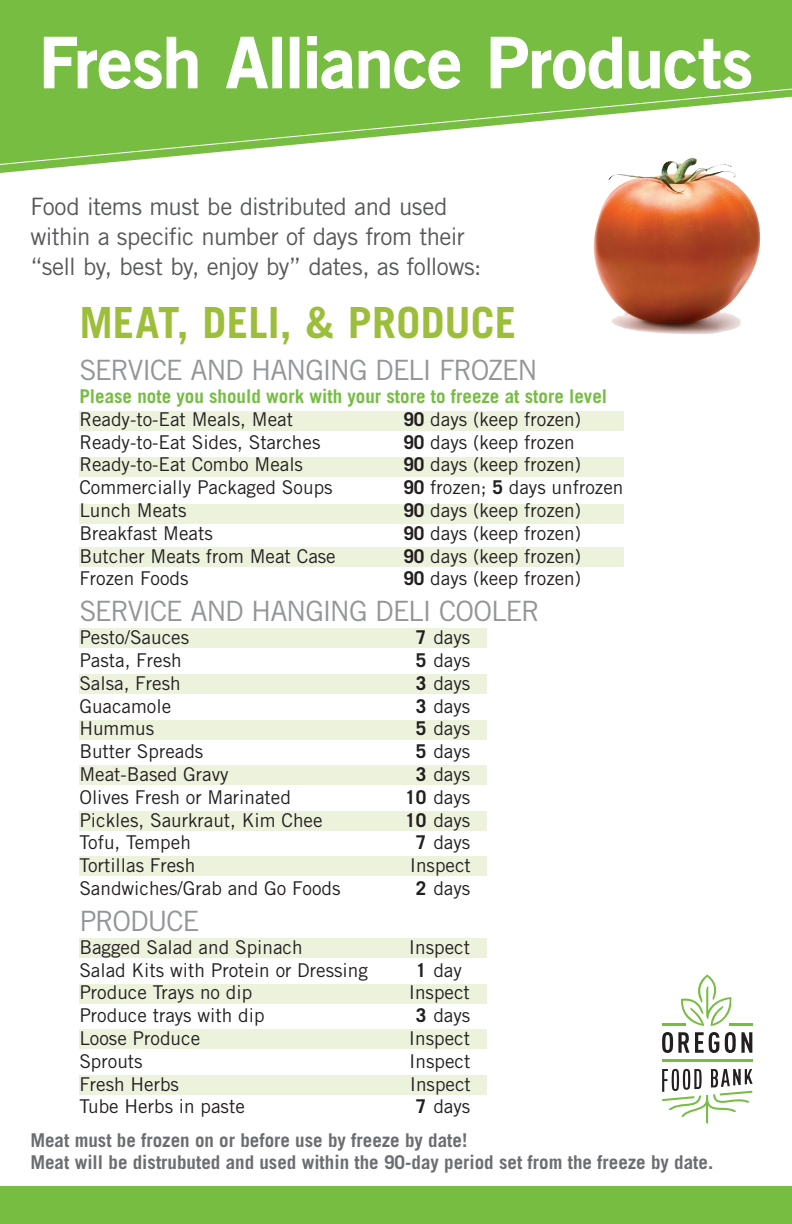
<style>
.page{position:relative;width:792px;height:1224px;background:#fff}
.page>*{position:absolute;margin:0;border:0;box-sizing:border-box;transform-origin:0 0}
.t1{font:70px "Trade Gothic LT Std Bd 2";letter-spacing:-.01em;color:#fff}
.t2{font:700 43px "Trade Gothic LT Std";letter-spacing:.005em;color:#9cbe3b}
.t3{font:28px "Trade Gothic LT Std";letter-spacing:-.05em;color:#939598}
.t4{font:24px/29.7px "Trade Gothic LT Std";letter-spacing:-.025em;color:#57585a}
.t5{font:19px "Trade Gothic LT Std";color:#231f20}
.t6{font:700 19px/33.2px "Trade Gothic LT Std";color:#6c6d70;text-align:right}
.t7{font:700 19px "Trade Gothic LT Std";color:#76bd42}
.s1{font-weight:700}
.s2{color:#231f20}
.s3{font-weight:400;color:#231f20}
</style>
<div class="page">
<div style="left:79px;top:628px;width:408px;height:20px;background:#edf2dd"></div>
<div style="left:79px;top:674px;width:408px;height:20px;background:#edf2dd"></div>
<div style="left:79px;top:720px;width:408px;height:20px;background:#edf2dd"></div>
<div style="left:79px;top:765px;width:408px;height:20px;background:#edf2dd"></div>
<div style="left:79px;top:811px;width:408px;height:20px;background:#edf2dd"></div>
<div style="left:79px;top:856px;width:408px;height:20px;background:#edf2dd"></div>
<div style="left:79px;top:938px;width:408px;height:20px;background:#edf2dd"></div>
<div style="left:79px;top:984px;width:408px;height:20px;background:#edf2dd"></div>
<div style="left:79px;top:1029px;width:408px;height:20px;background:#edf2dd"></div>
<div style="left:79px;top:1075px;width:408px;height:20px;background:#edf2dd"></div>
<div style="left:79px;top:411px;width:545px;height:20px;background:#edf2dd"></div>
<div style="left:79px;top:457px;width:545px;height:20px;background:#edf2dd"></div>
<div style="left:79px;top:504px;width:545px;height:20px;background:#edf2dd"></div>
<div style="left:79px;top:547px;width:545px;height:20px;background:#edf2dd"></div>
<img style="left:594px;top:185px;width:98px;height:128px">
<div style="left:0;top:0;width:792px;height:88px;background:#76bd42"></div>
<div style="left:42px;top:34px;width:715px;height:54px;background:#76bd42"></div>
<svg style="left:44px;top:37px;width:154px;height:51px;background:#84c456"></svg>
<svg style="left:226px;top:37px;width:42px;height:51px;background:#84c355"></svg>
<div style="left:273px;top:37px;width:9px;height:51px;border:1px solid #fff"></div>
<div style="left:290px;top:37px;width:9px;height:51px;border:1px solid #fff"></div>
<svg style="left:307px;top:36px;width:46px;height:52px;background:#87c55a"></svg>
<svg style="left:359px;top:50px;width:101px;height:38px;background:#88c55a"></svg>
<svg style="left:491px;top:37px;width:131px;height:51px;background:#84c355"></svg>
<svg style="left:629px;top:39px;width:122px;height:49px;background:#84c355"></svg>
<svg style="left:0;top:88px;width:792px;height:97px"></svg>
<div style="left:0;top:1187px;width:792px;height:37px;background:#76bd42"></div>
<hr style="left:662px;top:1023px;width:23px;height:2px;background:#77bd42">
<hr style="left:729px;top:1023px;width:23px;height:2px;background:#77bd42">
<svg style="left:680px;top:974px;width:53px;height:52px"></svg>
<hr style="left:662px;top:1060px;width:90px;height:2px;background:#77bd42">
<svg style="left:662px;top:1032px;width:27px;height:21px"></svg>
<svg style="left:695px;top:1032px;width:24px;height:21px"></svg>
<svg style="left:725px;top:1032px;width:27px;height:21px"></svg>
<svg style="left:662px;top:1069px;width:91px;height:55px"></svg>
<h1 class="t1" style="left:39px;top:19px;width:716px">Fresh Alliance Products</h1>
<p class="t4" style="left:30px;top:192px;width:453px">Food items must be distributed and used within a specific number of days from their “sell by, best by, enjoy by” dates, as follows:</p>
<h2 class="t2" style="left:79px;top:296px;width:439px">MEAT, DELI, &amp; PRODUCE</h2>
<h3 class="t3" style="left:79px;top:353px;width:460px">SERVICE AND HANGING DELI FROZEN</h3>
<p class="t7" style="left:79px;top:385px;width:529px">Please note you should work with your store to freeze at store level</p>
<p class="t5" style="left:79px;top:408px;width:215px">Ready-to-Eat Meals, Meat</p>
<p class="t5" style="left:403px;top:408px;width:179px"><span class="s1">90</span> days (keep frozen)</p>
<p class="t5" style="left:79px;top:430px;width:243px">Ready-to-Eat Sides, Starches</p>
<p class="t5" style="left:403px;top:430px;width:173px"><span class="s1">90</span> days (keep frozen</p>
<p class="t5" style="left:79px;top:453px;width:225px">Ready-to-Eat Combo Meals</p>
<p class="t5" style="left:403px;top:453px;width:179px"><span class="s1">90</span> days (keep frozen)</p>
<p class="t5" style="left:79px;top:476px;width:255px">Commercially Packaged Soups</p>
<p class="t5" style="left:403px;top:476px;width:222px"><span class="s1">90</span> frozen; <span class="s1">5</span> days unfrozen</p>
<p class="t5" style="left:79px;top:499px;width:109px">Lunch Meats</p>
<p class="t5" style="left:403px;top:499px;width:179px"><span class="s1">90</span> days (keep frozen)</p>
<p class="t5" style="left:79px;top:522px;width:135px">Breakfast Meats</p>
<p class="t5" style="left:403px;top:522px;width:179px"><span class="s1">90</span> days (keep frozen)</p>
<p class="t5" style="left:79px;top:544px;width:258px">Butcher Meats from Meat Case</p>
<p class="t5" style="left:403px;top:544px;width:179px"><span class="s1">90</span> days (keep frozen)</p>
<p class="t5" style="left:79px;top:567px;width:111px">Frozen Foods</p>
<p class="t5" style="left:403px;top:567px;width:179px"><span class="s1">90</span> days (keep frozen)</p>
<h3 class="t3" style="left:79px;top:594px;width:462px">SERVICE AND HANGING DELI COOLER</h3>
<p class="t5" style="left:79px;top:626px;width:111px">Pesto/Sauces</p>
<p class="t5" style="left:416px;top:626px;width:56px"><span class="s1">7</span> days</p>
<p class="t5" style="left:79px;top:649px;width:104px">Pasta, Fresh</p>
<p class="t5" style="left:416px;top:649px;width:56px"><span class="s1">5</span> days</p>
<p class="t5" style="left:79px;top:672px;width:103px">Salsa, Fresh</p>
<p class="t5" style="left:416px;top:672px;width:56px"><span class="s1">3</span> days</p>
<p class="t5" style="left:79px;top:694px;width:93px">Guacamole</p>
<p class="t5" style="left:416px;top:694px;width:56px"><span class="s1">3</span> days</p>
<p class="t5" style="left:79px;top:717px;width:76px">Hummus</p>
<p class="t5" style="left:416px;top:717px;width:56px"><span class="s1">5</span> days</p>
<p class="t5" style="left:79px;top:740px;width:126px">Butter Spreads</p>
<p class="t5" style="left:416px;top:740px;width:56px"><span class="s1">5</span> days</p>
<p class="t5" style="left:79px;top:763px;width:151px">Meat-Based Gravy</p>
<p class="t5" style="left:416px;top:763px;width:56px"><span class="s1">3</span> days</p>
<p class="t5" style="left:79px;top:786px;width:213px">Olives Fresh or Marinated</p>
<p class="t5" style="left:405px;top:786px;width:67px"><span class="s1">10</span> days</p>
<p class="t5" style="left:79px;top:808px;width:245px">Pickles, Saurkraut, Kim Chee</p>
<p class="t5" style="left:405px;top:808px;width:67px"><span class="s1">10</span> days</p>
<p class="t5" style="left:79px;top:831px;width:113px">Tofu, Tempeh</p>
<p class="t5" style="left:416px;top:831px;width:56px"><span class="s1">7</span> days</p>
<p class="t5" style="left:79px;top:854px;width:117px">Tortillas Fresh</p>
<p class="t5" style="left:410px;top:854px;width:63px">Inspect</p>
<p class="t5" style="left:79px;top:877px;width:263px">Sandwiches/Grab and Go Foods</p>
<p class="t5" style="left:416px;top:877px;width:56px"><span class="s1">2</span> days</p>
<h3 class="t3" style="left:79px;top:904px;width:122px">PRODUCE</h3>
<p class="t5" style="left:79px;top:936px;width:225px">Bagged Salad and Spinach</p>
<p class="t5" style="left:409px;top:936px;width:63px">Inspect</p>
<p class="t5" style="left:79px;top:958px;width:290px">Salad Kits with Protein or Dressing</p>
<p class="t5" style="left:416px;top:958px;width:48px"><span class="s1">1</span> day</p>
<p class="t5" style="left:79px;top:981px;width:174px">Produce Trays no dip</p>
<p class="t5" style="left:409px;top:981px;width:63px">Inspect</p>
<p class="t5" style="left:79px;top:1004px;width:187px">Produce trays with dip</p>
<p class="t5" style="left:416px;top:1004px;width:56px"><span class="s1">3</span> days</p>
<p class="t5" style="left:79px;top:1027px;width:122px">Loose Produce</p>
<p class="t5" style="left:409px;top:1027px;width:63px">Inspect</p>
<p class="t5" style="left:79px;top:1050px;width:65px">Sprouts</p>
<p class="t5" style="left:409px;top:1050px;width:63px">Inspect</p>
<p class="t5" style="left:79px;top:1072px;width:101px">Fresh Herbs</p>
<p class="t5" style="left:410px;top:1072px;width:63px">Inspect</p>
<p class="t5" style="left:79px;top:1095px;width:167px">Tube Herbs in paste</p>
<p class="t6" style="left:30px;top:1090px;width:441px"><span class="s2">7</span> <span class="s3">days<br></span>Meat must be frozen on or before use by freeze by date!</p>
<p class="t6" style="left:30px;top:1146px;width:685px">Meat will be distrubuted and used within the 90-day period set from the freeze by date.</p>
</div>
